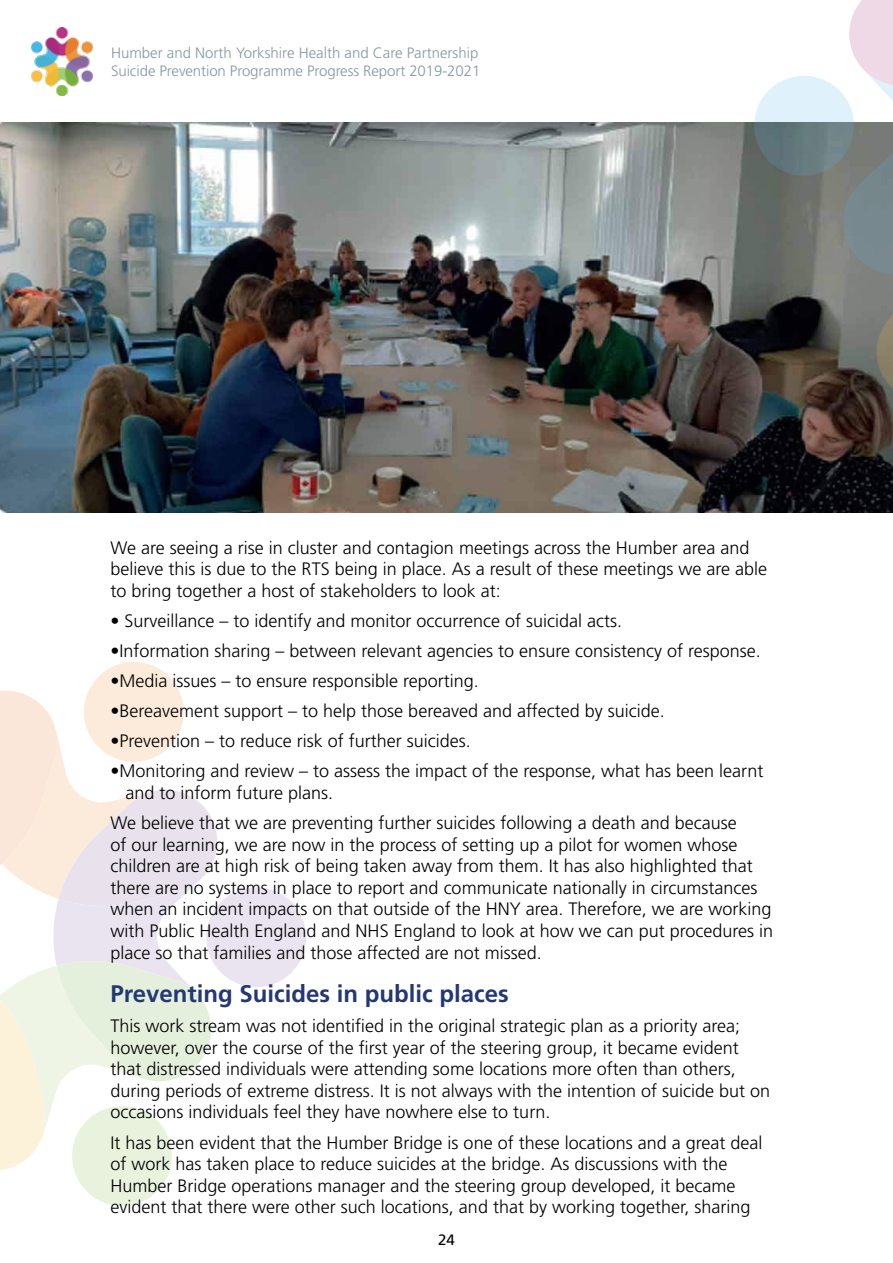
<style>
.page{position:relative;width:893px;height:1263px;background:#fff}
.page>*{position:absolute;margin:0;border:0;box-sizing:border-box;transform-origin:0 0}
.t1{font:700 24px "Frutiger";color:#243776}
.t2{font:300 18px/21.6px "Frutiger";color:#000}
.t3{font:300 15px/18px "Frutiger";letter-spacing:-.005em;color:#8597a3}
.t4{font:15px "Frutiger";color:#000}
</style>
<div class="page">
<img style="left:0;top:122px;width:893px;height:390px">
<img style="left:32px;top:27px;width:61px;height:68px">
<svg style="left:0;top:662px;width:306px;height:544px"></svg>
<svg style="left:873px;top:297px;width:20px;height:110px;background:#736f63"></svg>
<svg style="left:749px;top:0;width:144px;height:279px"></svg>
<p class="t3" style="left:111px;top:45px;width:371px">Humber and North Yorkshire Health and Care Partnership<br>Suicide Prevention Programme Progress Report 2019-2021</p>
<p class="t2" style="left:111px;top:538px;width:658px">We are seeing a rise in cluster and contagion meetings across the Humber area and believe this is due to the RTS being in place. As a result of these meetings we are able to bring together a host of stakeholders to look at:</p>
<p class="t2" style="left:111px;top:611px;width:513px">• Surveillance – to identify and monitor occurrence of suicidal acts.</p>
<p class="t2" style="left:111px;top:641px;width:652px">•Information sharing – between relevant agencies to ensure consistency of response.</p>
<p class="t2" style="left:111px;top:671px;width:370px">•Media issues – to ensure responsible reporting.</p>
<p class="t2" style="left:111px;top:701px;width:556px">•Bereavement support – to help those bereaved and affected by suicide.</p>
<p class="t2" style="left:111px;top:731px;width:362px">•Prevention – to reduce risk of further suicides.</p>
<p class="t2" style="left:126px;top:762px;width:639px;text-indent:-15px">•Monitoring and review – to assess the impact of the response, what has been learnt and to inform future plans.</p>
<p class="t2" style="left:111px;top:813px;width:664px">We believe that we are preventing further suicides following a death and because<br>of our learning, we are now in the process of setting up a pilot for women whose children are at high risk of being taken away from them. It has also highlighted that there are no systems in place to report and communicate nationally in circumstances when an incident impacts on that outside of the HNY area. Therefore, we are working with Public Health England and NHS England to look at how we can put procedures in place so that families and those affected are not missed.</p>
<h1 class="t1" style="left:111px;top:984px;width:400px">Preventing Suicides in public places</h1>
<p class="t2" style="left:111px;top:1016px;width:661px">This work stream was not identified in the original strategic plan as a priority area; however, over the course of the first year of the steering group, it became evident that distressed individuals were attending some locations more often than others, during periods of extreme distress. It is not always with the intention of suicide but on occasions individuals feel they have nowhere else to turn.</p>
<p class="t2" style="left:111px;top:1133px;width:653px">It has been evident that the Humber Bridge is one of these locations and a great deal of work has taken place to reduce suicides at the bridge. As discussions with the Humber Bridge operations manager and the steering group developed, it became evident that there were other such locations, and that by working together, sharing</p>
<p class="t4" style="left:438px;top:1233px;width:18px">24</p>
</div>
